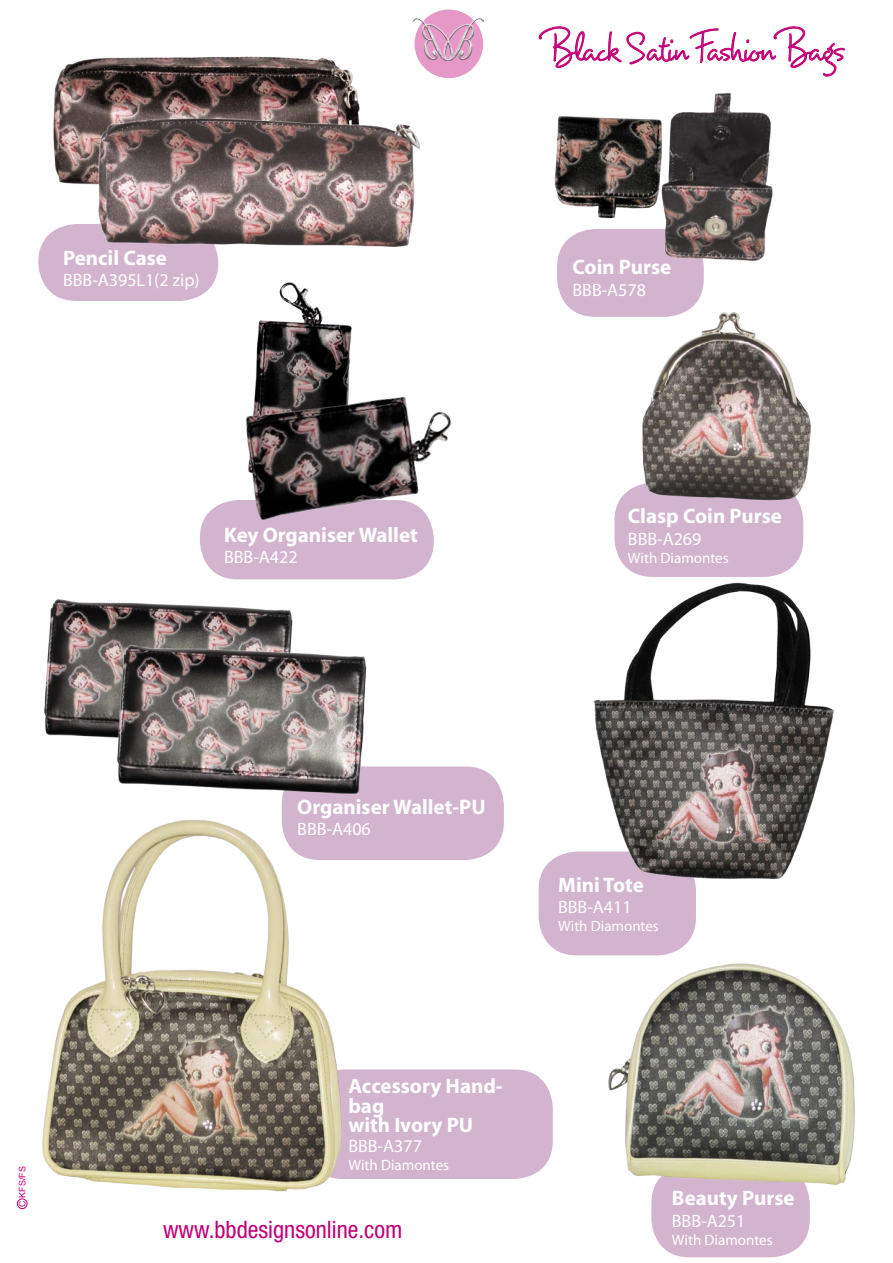
<style>
.page{position:relative;width:893px;height:1263px;background:#fff}
.page>*{position:absolute;margin:0;border:0;box-sizing:border-box;transform-origin:0 0}
.t1{font:37.5px "Dartangnon ITCTT";color:#c10077}
.t2{font:condensed 24px "Helvetica Neue";color:#c10077}
.t3{font:700 21px/19.5px "Myriad";color:#fff}
.t4{font:18px "Myriad";color:#fff}
.t5{font:15px "Myriad";color:#fff}
.t6{font:9px "Arial";color:#c10077}
</style>
<div class="page">
<svg style="left:38px;top:224px;width:180px;height:77px;background:#d7bad2"></svg>
<div style="left:17px;top:1198px;width:10px;height:11px;border:1px solid #c10077;border-radius:50%"></div>
<div style="left:614px;top:491px;width:189px;height:79px;background:#d3b4ce"></div>
<img style="left:628px;top:312px;width:183px;height:198px">
<svg style="left:557px;top:229px;width:147px;height:88px;background:#d6bad2"></svg>
<img style="left:554px;top:116px;width:102px;height:103px">
<img style="left:656px;top:93px;width:117px;height:174px">
<div style="left:200px;top:504px;width:234px;height:75px;background:#d3b4ce"></div>
<img style="left:257px;top:282px;width:95px;height:64px">
<img style="left:220px;top:346px;width:232px;height:185px">
<img style="left:53px;top:56px;width:307px;height:129px">
<img style="left:90px;top:106px;width:330px;height:149px">
<svg style="left:538px;top:26px;width:307px;height:51px"></svg>
<div style="left:414px;top:9px;width:70px;height:70px;background:#e699c9;border-radius:50%"></div>
<div style="left:413px;top:8px;width:72px;height:72px;border:2px solid #fff;border-radius:50%"></div>
<img style="left:413px;top:17px;width:70px;height:44px">
<svg style="left:539px;top:851px;width:157px;height:104px;background:#d6b9d1"></svg>
<img style="left:578px;top:570px;width:256px;height:322px">
<div style="left:356px;top:766px;width:148px;height:94px;background:#d3b4ce"></div>
<img style="left:44px;top:599px;width:249px;height:139px">
<img style="left:105px;top:637px;width:278px;height:170px">
<div style="left:356px;top:1069px;width:197px;height:110px;background:#d3b4ce"></div>
<div style="left:651px;top:1194px;width:159px;height:63px;background:#d3b4ce"></div>
<img style="left:608px;top:963px;width:247px;height:231px">
<img style="left:42px;top:806px;width:314px;height:386px">
<p class="t3" style="left:63px;top:249px;width:105px">Pencil Case</p>
<p class="t4" style="left:63px;top:271px;width:138px">BBB-A395L1(2 zip)</p>
<p class="t3" style="left:224px;top:526px;width:195px">Key Organiser Wallet</p>
<p class="t4" style="left:224px;top:548px;width:75px">BBB-A422</p>
<p class="t1" style="left:545px;top:25px;width:300px">Black Satin Fashion Bags</p>
<p class="t3" style="left:572px;top:258px;width:100px">Coin Purse</p>
<p class="t4" style="left:572px;top:281px;width:75px">BBB-A578</p>
<p class="t3" style="left:628px;top:507px;width:156px">Clasp Coin Purse</p>
<p class="t4" style="left:628px;top:530px;width:75px">BBB-A269</p>
<p class="t5" style="left:628px;top:550px;width:102px">With Diamontes</p>
<p class="t6" style="left:16px;top:1207px;width:42px;rotate:-90deg">C KFS/FS</p>
<p class="t3" style="left:297px;top:797px;width:190px">Organiser Wallet-PU</p>
<p class="t4" style="left:297px;top:820px;width:75px">BBB-A406</p>
<p class="t3" style="left:558px;top:876px;width:87px">Mini Tote</p>
<p class="t4" style="left:558px;top:898px;width:75px">BBB-A411</p>
<p class="t5" style="left:558px;top:919px;width:102px">With Diamontes</p>
<p class="t3" style="left:348px;top:1077px;width:156px">Accessory Hand&shy;bag</p>
<p class="t3" style="left:348px;top:1116px;width:126px">with Ivory PU</p>
<p class="t4" style="left:348px;top:1136px;width:75px">BBB-A377</p>
<p class="t5" style="left:348px;top:1157px;width:102px">With Diamontes</p>
<p class="t2" style="left:163px;top:1215px;width:241px">www.bbdesignsonline.com</p>
<p class="t3" style="left:672px;top:1189px;width:124px">Beauty Purse</p>
<p class="t4" style="left:672px;top:1212px;width:75px">BBB-A251</p>
<p class="t5" style="left:672px;top:1232px;width:102px">With Diamontes</p>
</div>
